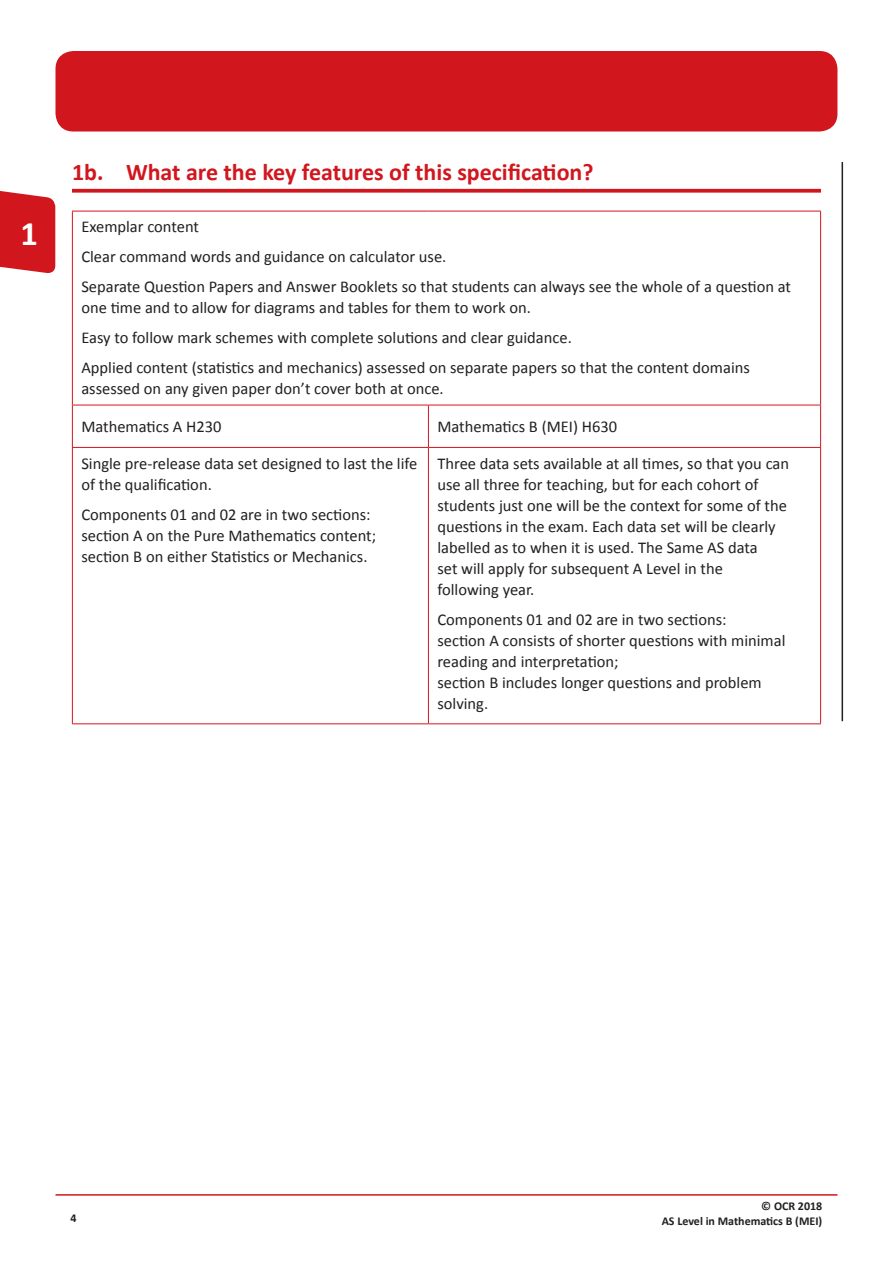
<style>
.page{position:relative;width:893px;height:1263px;background:#fff}
.page>*{position:absolute;margin:0;border:0;box-sizing:border-box;transform-origin:0 0}
.t1{font:700 34.5px "Calibri";color:#fff}
.HA{font:700 24px "Calibri";color:#d2161e}
.TB_G{font:16.5px/21px "Calibri";color:#231f20}
.TCH{font:16.5px "Calibri";color:#231f20}
.TB{font:16.5px "Calibri";color:#231f20}
.t2{font:700 12px/15px "Calibri";color:#231f20;text-align:right}
</style>
<div class="page">
<div style="left:56px;top:51px;width:781px;height:81px;background:#d2161e;border-radius:18px"></div>
<hr style="left:56px;top:1194px;width:781px;height:1px;background:#d2161e">
<svg style="left:0;top:191px;width:55px;height:82px;background:#d52830"></svg>
<svg style="left:72px;top:189px;width:749px;height:4px;background:#d62c33"></svg>
<hr style="left:428px;top:405px;width:1px;height:42px;background:#d2161e">
<hr style="left:428px;top:448px;width:1px;height:275px;background:#d2161e">
<hr style="left:72px;top:211px;width:356px;height:1px;background:#d2161e">
<hr style="left:72px;top:211px;width:1px;height:194px;background:#d2161e">
<hr style="left:428px;top:211px;width:393px;height:1px;background:#d2161e">
<hr style="left:820px;top:211px;width:1px;height:194px;background:#d2161e">
<hr style="left:72px;top:448px;width:1px;height:275px;background:#d2161e">
<hr style="left:820px;top:448px;width:1px;height:275px;background:#d2161e">
<hr style="left:72px;top:723px;width:356px;height:1px;background:#d2161e">
<hr style="left:428px;top:723px;width:393px;height:1px;background:#d2161e">
<hr style="left:72px;top:405px;width:356px;height:1px;background:#d2161e">
<hr style="left:72px;top:405px;width:1px;height:42px;background:#d2161e">
<hr style="left:428px;top:405px;width:393px;height:1px;background:#d2161e">
<hr style="left:820px;top:405px;width:1px;height:42px;background:#d2161e">
<hr style="left:72px;top:447px;width:356px;height:1px;background:#d2161e">
<hr style="left:428px;top:447px;width:393px;height:1px;background:#d2161e">
<hr style="left:842px;top:162px;width:1px;height:559px;background:#231f20">
<p class="t1" style="left:21px;top:212px;width:19px">1</p>
<p class="HA" style="left:72px;top:157px;width:523px">1b. What are the key features of this specification?</p>
<p class="TB" style="left:81px;top:217px;width:119px">Exemplar content</p>
<p class="TB_G" style="left:81px;top:246px;width:366px">Clear command words and guidance on calculator use.</p>
<p class="TB_G" style="left:81px;top:276px;width:711px">Separate Question Papers and Answer Booklets so that students can always see the whole of a question at one time and to allow for diagrams and tables for them to work on.</p>
<p class="TB_G" style="left:81px;top:327px;width:492px">Easy to follow mark schemes with complete solutions and clear guidance.</p>
<p class="TB_G" style="left:81px;top:357px;width:670px">Applied content (statistics and mechanics) assessed on separate papers so that the content domains assessed on any given paper don’t cover both at once.</p>
<p class="TCH" style="left:81px;top:417px;width:142px">Mathematics A H230</p>
<p class="TCH" style="left:437px;top:417px;width:181px">Mathematics B (MEI) H630</p>
<p class="TB_G" style="left:81px;top:452px;width:337px">Single pre-release data set designed to last the life of the qualification.</p>
<p class="TB_G" style="left:81px;top:503px;width:296px">Components 01 and 02 are in two sections: section A on the Pure Mathematics content; section B on either Statistics or Mechanics.</p>
<p class="TB_G" style="left:437px;top:452px;width:353px">Three data sets available at all times, so that you can use all three for teaching, but for each cohort of students just one will be the context for some of the questions in the exam. Each data set will be clearly labelled as to when it is used. The Same AS data<br>set will apply for subsequent A Level in the<br>following year.</p>
<p class="TB_G" style="left:437px;top:608px;width:350px">Components 01 and 02 are in two sections:<br>section A consists of shorter questions with minimal reading and interpretation;<br>section B includes longer questions and problem solving.</p>
<p class="t2" style="left:71px;top:1210px;width:8px">4</p>
<p class="t2" style="left:662px;top:1198px;width:162px">© OCR 2018<br>AS Level in Mathematics B (MEI)</p>
</div>
